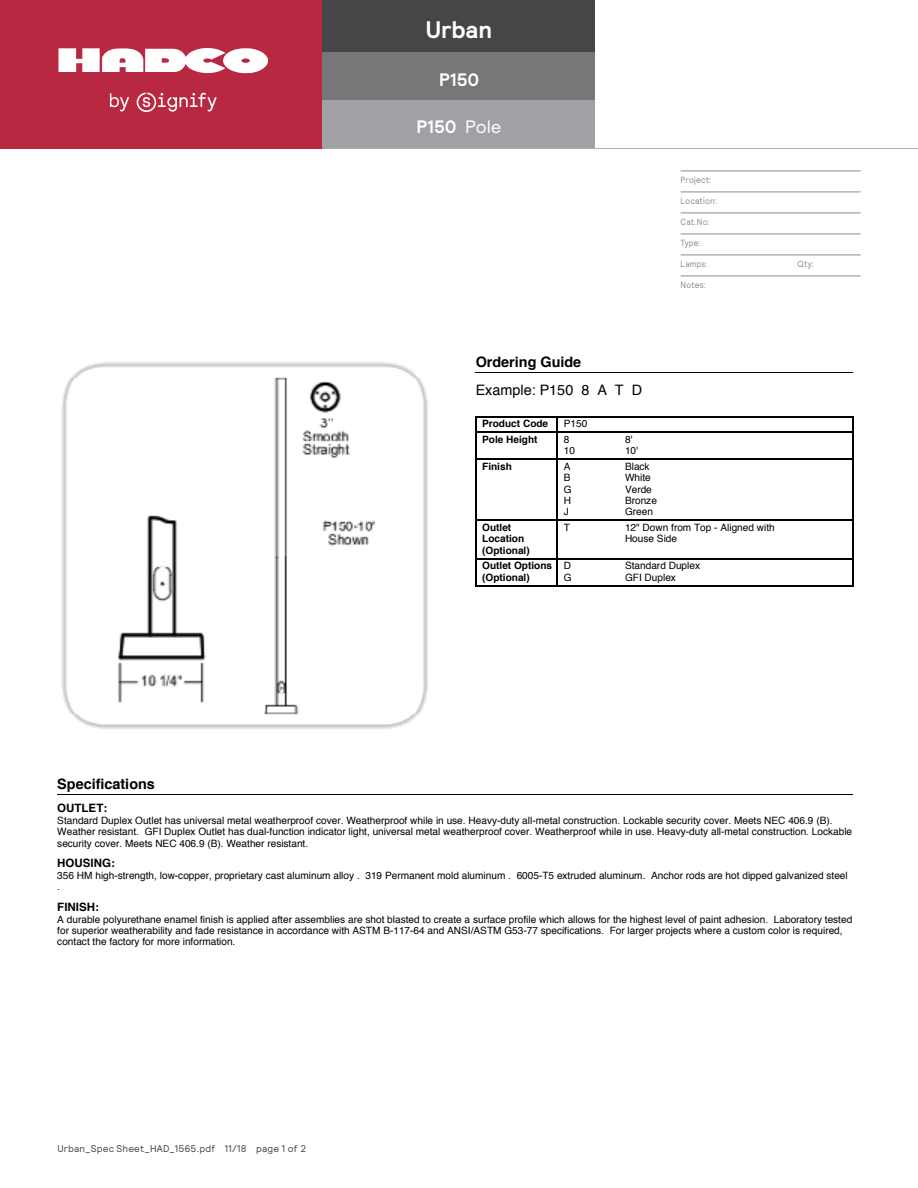
<style>
.page{position:relative;width:918px;height:1188px;background:#fff}
.page>*{position:absolute;margin:0;border:0;box-sizing:border-box;transform-origin:0 0}
.t1{font:700 24px "Relative";color:#fff}
.t2{font:700 18px "Relative";letter-spacing:-.005em;color:#fff}
.t3{font:700 14.4px "Helvetica";color:#000}
.t4{font:14.4px "Helvetica";color:#000}
.t5{font:700 11.55px "Helvetica";color:#000}
.t6{font:10.05px/11.4px "Helvetica";color:#000}
.t7{font:700 10.05px/11.4px "Helvetica";color:#000}
.t8{font:9.75px "Relative";letter-spacing:.015em;color:#464547}
.t9{font:9px "Relative";letter-spacing:.02em;color:#8a8c8e;scale:.9 1}
.s1{font-weight:400}
</style>
<div class="page">
<div style="left:0;top:0;width:322px;height:148px;background:#b82841"></div>
<div style="left:322px;top:0;width:274px;height:52px;background:#464547"></div>
<div style="left:322px;top:52px;width:274px;height:48px;background:#757779"></div>
<div style="left:322px;top:100px;width:274px;height:48px;background:#9fa1a4"></div>
<hr style="left:0;top:148px;width:322px;height:1px;background:#b82841">
<hr style="left:322px;top:148px;width:274px;height:1px;background:#abadb0">
<hr style="left:596px;top:148px;width:322px;height:1px;background:#abadb0">
<svg style="left:110px;top:93px;width:107px;height:19px"></svg>
<svg style="left:59px;top:48px;width:209px;height:26px"></svg>
<hr style="left:681px;top:171px;width:180px;height:1px;background:#8a8c8e">
<hr style="left:681px;top:192px;width:180px;height:1px;background:#8a8c8e">
<hr style="left:681px;top:213px;width:180px;height:1px;background:#8a8c8e">
<hr style="left:681px;top:234px;width:180px;height:1px;background:#8a8c8e">
<hr style="left:681px;top:255px;width:180px;height:1px;background:#8a8c8e">
<hr style="left:681px;top:276px;width:180px;height:1px;background:#8a8c8e">
<img style="left:61px;top:362px;width:367px;height:367px">
<hr style="left:476px;top:372px;width:377px;height:1px;background:#000">
<hr style="left:476px;top:416px;width:81px;height:1px;background:#000">
<hr style="left:558px;top:416px;width:295px;height:1px;background:#000">
<hr style="left:476px;top:432px;width:81px;height:1px;background:#000">
<svg style="left:475px;top:416px;width:1px;height:43px"></svg>
<hr style="left:558px;top:432px;width:295px;height:1px;background:#000">
<svg style="left:557px;top:416px;width:1px;height:43px"></svg>
<svg style="left:853px;top:416px;width:1px;height:43px"></svg>
<hr style="left:476px;top:459px;width:81px;height:1px;background:#000">
<hr style="left:475px;top:459px;width:1px;height:62px;background:#000">
<hr style="left:558px;top:459px;width:295px;height:1px;background:#000">
<hr style="left:557px;top:459px;width:1px;height:62px;background:#000">
<hr style="left:853px;top:459px;width:1px;height:62px;background:#000">
<hr style="left:476px;top:520px;width:81px;height:1px;background:#000">
<hr style="left:475px;top:520px;width:1px;height:40px;background:#000">
<hr style="left:558px;top:520px;width:295px;height:1px;background:#000">
<hr style="left:557px;top:520px;width:1px;height:40px;background:#000">
<hr style="left:853px;top:520px;width:1px;height:40px;background:#000">
<hr style="left:476px;top:558px;width:81px;height:2px;background:#000">
<svg style="left:475px;top:560px;width:1px;height:27px"></svg>
<hr style="left:476px;top:585px;width:81px;height:2px;background:#000">
<hr style="left:558px;top:558px;width:295px;height:2px;background:#000">
<svg style="left:557px;top:560px;width:1px;height:27px"></svg>
<svg style="left:853px;top:560px;width:1px;height:27px"></svg>
<hr style="left:558px;top:585px;width:295px;height:2px;background:#000">
<hr style="left:57px;top:794px;width:796px;height:1px;background:#000">
<h1 class="t1" style="left:426px;top:14px;width:68px">Urban</h1>
<h2 class="t2" style="left:439px;top:67px;width:41px">P150</h2>
<h2 class="t2" style="left:416px;top:115px;width:87px">P150 <span class="s1">Pole</span></h2>
<p class="t9" style="left:681px;top:174px;width:36px">Project:</p>
<p class="t9" style="left:681px;top:195px;width:42px">Location:</p>
<p class="t9" style="left:681px;top:216px;width:34px">Cat.No:</p>
<p class="t9" style="left:681px;top:237px;width:24px">Type:</p>
<p class="t9" style="left:681px;top:258px;width:32px">Lamps:</p>
<p class="t9" style="left:798px;top:258px;width:20px">Qty:</p>
<p class="t9" style="left:681px;top:279px;width:30px">Notes:</p>
<h3 class="t3" style="left:476px;top:351px;width:107px">Ordering Guide</h3>
<h3 class="t4" style="left:476px;top:378px;width:168px">Example: P150 8 A T D</h3>
<p class="t7" style="left:482px;top:418px;width:68px">Product Code</p>
<p class="t6" style="left:564px;top:418px;width:25px">P150</p>
<p class="t7" style="left:482px;top:434px;width:57px">Pole Height</p>
<p class="t6" style="left:564px;top:434px;width:7px">8</p>
<p class="t6" style="left:625px;top:434px;width:9px">8'</p>
<p class="t6" style="left:564px;top:445px;width:13px">10</p>
<p class="t6" style="left:625px;top:445px;width:15px">10'</p>
<p class="t7" style="left:482px;top:461px;width:31px">Finish</p>
<p class="t6" style="left:564px;top:461px;width:8px">A</p>
<p class="t6" style="left:625px;top:461px;width:26px">Black</p>
<p class="t6" style="left:564px;top:472px;width:8px">B</p>
<p class="t6" style="left:625px;top:472px;width:27px">White</p>
<p class="t6" style="left:564px;top:484px;width:9px">G</p>
<p class="t6" style="left:625px;top:484px;width:28px">Verde</p>
<p class="t6" style="left:564px;top:495px;width:9px">H</p>
<p class="t6" style="left:625px;top:495px;width:33px">Bronze</p>
<p class="t6" style="left:564px;top:506px;width:7px">J</p>
<p class="t6" style="left:625px;top:506px;width:30px">Green</p>
<p class="t7" style="left:482px;top:522px;width:49px">Outlet<br>Location (Optional)</p>
<p class="t6" style="left:564px;top:522px;width:8px">T</p>
<p class="t6" style="left:625px;top:522px;width:151px">12" Down from Top - Aligned with<br>House Side</p>
<p class="t7" style="left:482px;top:560px;width:72px">Outlet Options (Optional)</p>
<p class="t6" style="left:564px;top:560px;width:9px">D</p>
<p class="t6" style="left:625px;top:560px;width:77px">Standard Duplex</p>
<p class="t6" style="left:564px;top:572px;width:9px">G</p>
<p class="t6" style="left:625px;top:572px;width:52px">GFI Duplex</p>
<h3 class="t3" style="left:57px;top:773px;width:99px">Specifications</h3>
<p class="t5" style="left:57px;top:799px;width:51px">OUTLET:</p>
<p class="t6" style="left:57px;top:815px;width:796px">Standard Duplex Outlet has universal metal weatherproof cover. Weatherproof while in use. Heavy-duty all-metal construction. Lockable security cover. Meets NEC 406.9 (B).<br>Weather resistant. GFI Duplex Outlet has dual-function indicator light, universal metal weatherproof cover. Weatherproof while in use. Heavy-duty all-metal construction. Lockable security cover. Meets NEC 406.9 (B). Weather resistant.</p>
<p class="t5" style="left:57px;top:854px;width:59px">HOUSING:</p>
<p class="t6" style="left:57px;top:870px;width:792px">356 HM high-strength, low-copper, proprietary cast aluminum alloy . 319 Permanent mold aluminum . 6005-T5 extruded aluminum. Anchor rods are hot dipped galvanized steel .</p>
<p class="t5" style="left:57px;top:898px;width:43px">FINISH:</p>
<p class="t6" style="left:57px;top:914px;width:797px">A durable polyurethane enamel finish is applied after assemblies are shot blasted to create a surface profile which allows for the highest level of paint adhesion. Laboratory tested for superior weatherability and fade resistance in accordance with ASTM B-117-64 and ANSI/ASTM G53-77 specifications. For larger projects where a custom color is required, contact the factory for more information.</p>
<p class="t8" style="left:57px;top:1142px;width:250px">Urban_Spec Sheet_HAD_1565.pdf 11/18 page 1 of 2</p>
</div>
